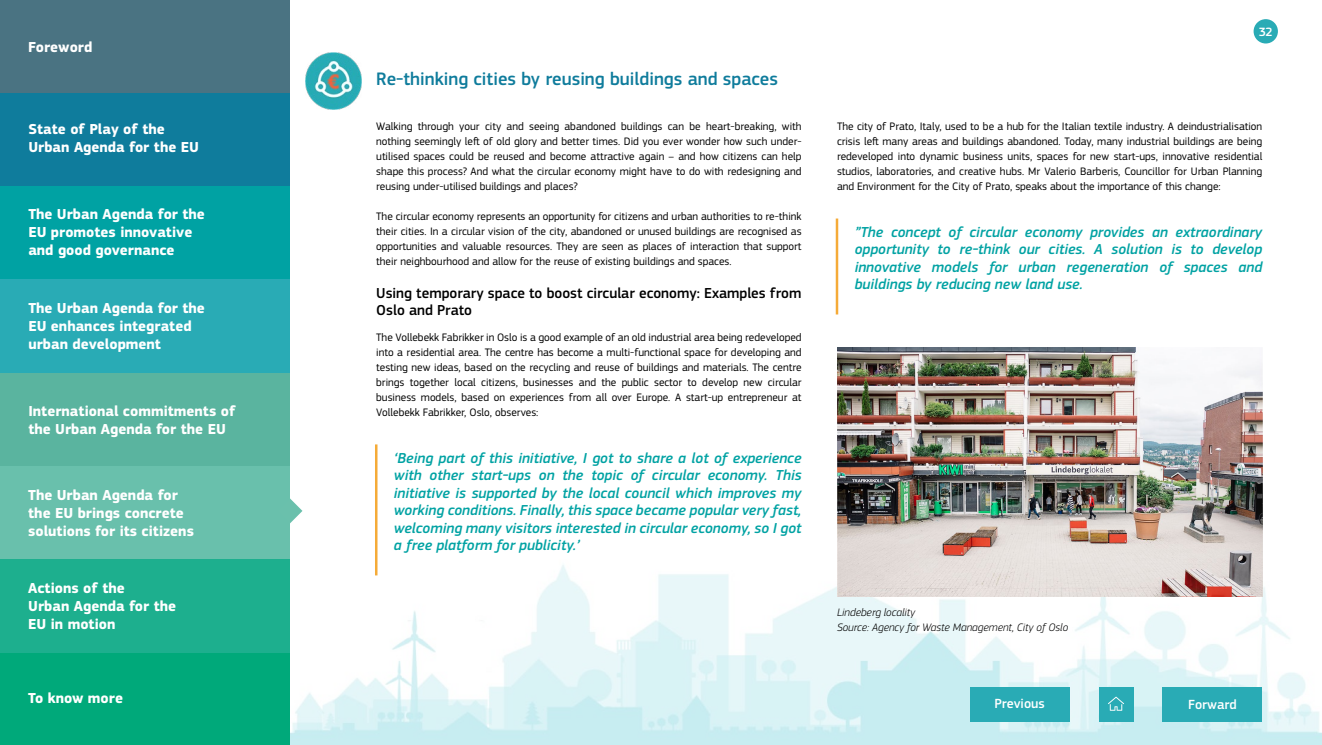
<style>
.page{position:relative;width:1322px;height:745px;background:#fff}
.page>*{position:absolute;margin:0;border:0;box-sizing:border-box;transform-origin:0 0}
.Body{font:500 18.75px "EC Square Sans Pro";color:#0f7c9c}
.t1{font:italic 500 15px/17.5px "EC Square Sans Pro";color:#00a2a3;text-align:justify}
.t2{font:700 15px/18px "EC Square Sans Pro";color:#fff}
.Content_split_header{font:500 15px/17.5px "EC Square Sans Pro";color:#000}
.t3{font:500 13.75px "EC Square Sans Pro";color:#fff}
.t4{font:500 12.5px "EC Square Sans Pro";color:#fff}
.Body-2{font:11.25px/15px "EC Square Sans Pro";color:#000;text-align:justify}
.Figure_caption{font:italic 300 11.25px "EC Square Sans Pro";color:#000}
</style>
<div class="page">
<img style="left:290px;top:547px;width:1032px;height:197px">
<div style="left:0;top:465px;width:290px;height:93px;background:#69c0ac"></div>
<div style="left:0;top:651px;width:290px;height:93px;background:#00a97a"></div>
<div style="left:0;top:93px;width:290px;height:93px;background:#0f7c9c"></div>
<div style="left:0;top:558px;width:290px;height:94px;background:#1daf8e"></div>
<div style="left:0;top:372px;width:290px;height:93px;background:#5ab49f"></div>
<div style="left:0;top:186px;width:290px;height:93px;background:#00a2a3"></div>
<div style="left:0;top:279px;width:290px;height:94px;background:#29abb5"></div>
<div style="left:0;top:0;width:290px;height:93px;background:#4a7382"></div>
<svg style="left:290px;top:498px;width:12px;height:25px"></svg>
<div style="left:1253px;top:19px;width:25px;height:24px;background:#29abb5;border-radius:50%"></div>
<div style="left:1162px;top:686px;width:100px;height:34px;background:#29abb5"></div>
<div style="left:970px;top:686px;width:99px;height:34px;background:#29abb5"></div>
<div style="left:1099px;top:686px;width:34px;height:34px;background:#29abb5"></div>
<svg style="left:1108px;top:696px;width:16px;height:14px"></svg>
<hr style="left:375px;top:444px;width:2px;height:131px;background:#f5ab38">
<hr style="left:836px;top:218px;width:2px;height:96px;background:#f5ab38">
<img style="left:305px;top:52px;width:56px;height:57px">
<img style="left:837px;top:347px;width:425px;height:249px">
<h2 class="t2" style="left:28px;top:39px;width:66px">Foreword</h2>
<h2 class="t2" style="left:28px;top:120px;width:172px">State of Play of the<br>Urban Agenda for the EU</h2>
<h2 class="t2" style="left:28px;top:205px;width:178px">The Urban Agenda for the<br>EU promotes innovative and good governance</h2>
<h2 class="t2" style="left:28px;top:299px;width:178px">The Urban Agenda for the<br>EU enhances integrated urban development</h2>
<h2 class="t2" style="left:28px;top:402px;width:209px">International commitments of the Urban Agenda for the EU</h2>
<h2 class="t2" style="left:28px;top:486px;width:167px">The Urban Agenda for the EU brings concrete solutions for its citizens</h2>
<h2 class="t2" style="left:28px;top:579px;width:150px">Actions of the<br>Urban Agenda for the<br>EU in motion</h2>
<h2 class="t2" style="left:28px;top:689px;width:96px">To know more</h2>
<p class="Body" style="left:376px;top:68px;width:403px">Re-thinking cities by reusing buildings and spaces</p>
<p class="Body-2" style="left:376px;top:119px;width:427px">Walking through your city and seeing abandoned buildings can be heart-breaking, with nothing seemingly left of old glory and better times. Did you ever wonder how such under&shy;utilised spaces could be reused and become attractive again – and how citizens can help shape this process? And what the circular economy might have to do with redesigning and reusing under-utilised buildings and places?</p>
<p class="Body-2" style="left:376px;top:209px;width:427px">The circular economy represents an opportunity for citizens and urban authorities to re-think their cities. In a circular vision of the city, abandoned or unused buildings are recognised as opportunities and valuable resources. They are seen as places of interaction that support their neighbourhood and allow for the reuse of existing buildings and spaces.</p>
<p class="Content_split_header" style="left:376px;top:284px;width:427px">Using temporary space to boost circular economy: Examples from<br>Oslo and Prato</p>
<p class="Body-2" style="left:376px;top:329px;width:427px">The Vollebekk Fabrikker in Oslo is a good example of an old industrial area being redeveloped into a residential area. The centre has become a multi-functional space for developing and testing new ideas, based on the recycling and reuse of buildings and materials. The centre brings together local citizens, businesses and the public sector to develop new circular business models, based on experiences from all over Europe. A start-up entrepreneur at Vollebekk Fabrikker, Oslo, observes:</p>
<p class="t1" style="left:394px;top:449px;width:409px">‘Being part of this initiative, I got to share a lot of experience with other start-ups on the topic of circular economy. This initiative is supported by the local council which improves my working conditions. Finally, this space became popular very fast, welcoming many visitors interested in circular economy, so I got a free platform for publicity.’</p>
<p class="t4" style="left:1258px;top:24px;width:15px">32</p>
<p class="Body-2" style="left:837px;top:119px;width:427px">The city of Prato, Italy, used to be a hub for the Italian textile industry. A deindustrialisation crisis left many areas and buildings abandoned. Today, many industrial buildings are being redeveloped into dynamic business units, spaces for new start-ups, innovative residential studios, laboratories, and creative hubs. Mr Valerio Barberis, Councillor for Urban Planning and Environment for the City of Prato, speaks about the importance of this change:</p>
<p class="t1" style="left:854px;top:223px;width:409px">”The concept of circular economy provides an extraordinary opportunity to re-think our cities. A solution is to develop innovative models for urban regeneration of spaces and buildings by reducing new land use.</p>
<p class="Figure_caption" style="left:837px;top:605px;width:80px">Lindeberg locality</p>
<p class="Figure_caption" style="left:837px;top:620px;width:233px">Source: Agency for Waste Management, City of Oslo</p>
<p class="t3" style="left:994px;top:695px;width:52px">Previous</p>
<p class="t3" style="left:1188px;top:695px;width:50px">Forward</p>
</div>
